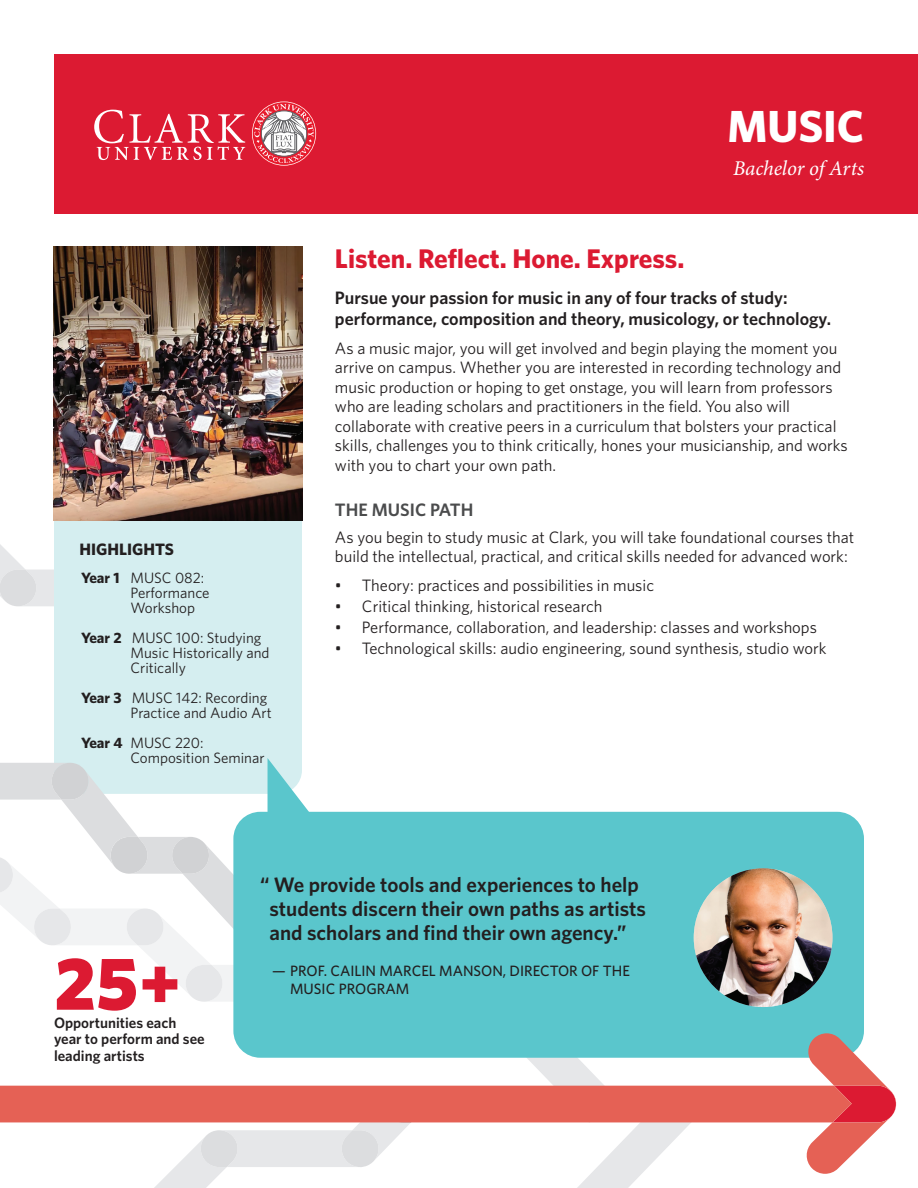
<style>
.page{position:relative;width:918px;height:1188px;background:#fff}
.page>*{position:absolute;margin:0;border:0;box-sizing:border-box;transform-origin:0 0}
.t1{font:900 75px "Whitney";color:#dc1a32}
.t2{font:700 45px "Whitney";color:#fff}
.t3{font:700 27px "Whitney";color:#dc1a32}
.t4{font:600 21px/24px "Whitney";color:#231f20;text-align:center}
.t5{font:italic 21px "Minion Pro";letter-spacing:-.005em;color:#fff}
.t6{font:600 18px/21px "Whitney";color:#231f20}
.t7{font:600 18px "Whitney";color:#4b4c4d}
.t8{font:16.5px/19.5px "Whitney";color:#231f20}
.t9{font:700 16.5px "Whitney";color:#231f20}
.t10{font:15px/15px "Whitney";color:#231f20}
.t11{font:600 15px/16.5px "Whitney";color:#231f20}
.t12{font:500 15px/18px "Whitney";color:#231f20}
.s1{font-weight:700}
</style>
<div class="page">
<svg style="left:0;top:504px;width:54px;height:102px"></svg>
<div style="left:54px;top:495px;width:248px;height:299px;background:#d5eef0;border-radius:24px"></div>
<img style="left:54px;top:247px;width:248px;height:273px">
<div style="left:54px;top:54px;width:864px;height:160px;background:#dc1a32"></div>
<svg style="left:0;top:758px;width:897px;height:430px"></svg>
<svg style="left:252px;top:101px;width:64px;height:65px"></svg>
<svg style="left:94px;top:110px;width:151px;height:50px"></svg>
<p class="t9" style="left:80px;top:538px;width:96px">HIGHLIGHTS</p>
<p class="t10" style="left:130px;top:570px;width:81px;text-indent:-50px"><span class="s1">Year 1</span> MUSC 082:<br>Performance<br>Workshop</p>
<p class="t10" style="left:130px;top:630px;width:141px;text-indent:-50px"><span class="s1">Year 2</span> MUSC 100: Studying<br>Music Historically and<br>Critically</p>
<p class="t10" style="left:81px;top:690px;width:192px;text-align:right"><span class="s1">Year 3</span> MUSC 142: Recording<br>Practice and Audio Art</p>
<p class="t10" style="left:130px;top:735px;width:136px;text-indent:-50px"><span class="s1">Year 4</span> MUSC 220:<br>Composition Seminar</p>
<h2 class="t2" style="left:727px;top:97px;width:138px">MUSIC</h2>
<p class="t5" style="left:733px;top:154px;width:133px">Bachelor of Arts</p>
<h3 class="t3" style="left:335px;top:241px;width:351px">Listen. Reflect. Hone. Express.</h3>
<p class="t6" style="left:335px;top:287px;width:498px">Pursue your passion for music in any of four tracks of study: performance, composition and theory, musicology, or technology.</p>
<p class="t8" style="left:335px;top:338px;width:514px">As a music major, you will get involved and begin playing the moment you arrive on campus. Whether you are interested in recording technology and music production or hoping to get onstage, you will learn from professors who are leading scholars and practitioners in the field. You also will collaborate with creative peers in a curriculum that bolsters your practical skills, challenges you to think critically, hones your musicianship, and works with you to chart your own path.</p>
<p class="t7" style="left:335px;top:497px;width:140px">THE MUSIC PATH</p>
<p class="t8" style="left:335px;top:527px;width:521px">As you begin to study music at Clark, you will take foundational courses that build the intellectual, practical, and critical skills needed for advanced work:</p>
<p class="t8" style="left:335px;top:575px;width:321px">• Theory: practices and possibilities in music</p>
<p class="t8" style="left:335px;top:596px;width:269px">• Critical thinking, historical research</p>
<p class="t8" style="left:335px;top:617px;width:483px">• Performance, collaboration, and leadership: classes and workshops</p>
<p class="t8" style="left:335px;top:638px;width:493px">• Technological skills: audio engineering, sound synthesis, studio work</p>
<h1 class="t1" style="left:54px;top:933px;width:129px">25+</h1>
<p class="t11" style="left:54px;top:1014px;width:152px">Opportunities each year to perform and see leading artists</p>
<p class="t4" style="left:260px;top:872px;width:387px">“ We provide tools and experiences to help students discern their own paths as artists and scholars and find their own agency.”</p>
<p class="t12" style="left:290px;top:962px;width:341px;text-indent:-18px">— PROF. CAILIN MARCEL MANSON, DIRECTOR OF THE<br>MUSIC PROGRAM</p>
</div>
